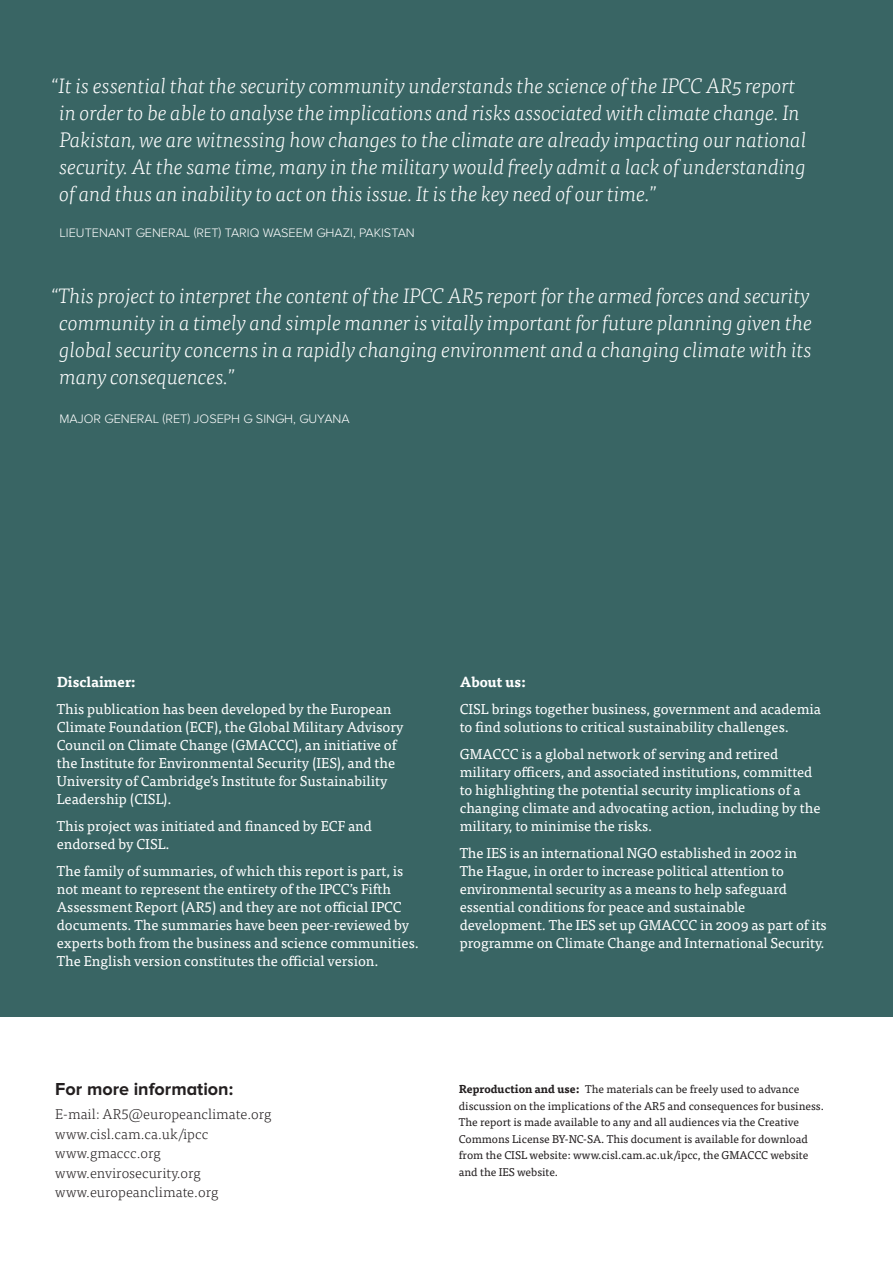
<style>
.page{position:relative;width:893px;height:1263px;background:#fff}
.page>*{position:absolute;margin:0;border:0;box-sizing:border-box;transform-origin:0 0}
.t1{font:italic 300 21px/27px "Tisa Pro";letter-spacing:-.01em;color:#fff}
.t2{font:700 18px "Proxima Nova";color:#231f20}
.t3{font:14.25px/18px "Tisa Pro";color:#fff}
.t4{font:300 14.25px/19.5px "Tisa Pro";color:#231f20}
.t5{font:700 14.25px "Tisa Pro";color:#fff}
.t6{font:300 12.75px "Proxima Nova";color:#fff}
.t7{font:11.25px/16.5px "Tisa Pro";color:#231f20}
.s1{font-style:normal}
.s2{font-weight:700}
</style>
<div class="page">
<div style="left:0;top:0;width:893px;height:1016px;background:#396564"></div>
<p class="t1" style="left:60px;top:71px;width:749px;text-indent:-9px"><span class="s1">“</span>It is essential that the security community understands the science of the IPCC AR5 report in order to be able to analyse the implications and risks associated with climate change. In Pakistan, we are witnessing how changes to the climate are already impacting our national security. At the same time, many in the military would freely admit a lack of understanding of and thus an inability to act on this issue. It is the key need of our time.<span class="s1">”</span></p>
<p class="t6" style="left:60px;top:225px;width:357px">LIEUTENANT GENERAL (RET) TARIQ WASEEM GHAZI, PAKISTAN</p>
<p class="t1" style="left:60px;top:281px;width:754px;text-align:justify;text-indent:-9px"><span class="s1">“</span>This project to interpret the content of the IPCC AR5 report for the armed forces and security community in a timely and simple manner is vitally important for future planning given the global security concerns in a rapidly changing environment and a changing climate with its many consequences.<span class="s1">”</span></p>
<p class="t6" style="left:60px;top:411px;width:292px">MAJOR GENERAL (RET) JOSEPH G SINGH, GUYANA</p>
<p class="t5" style="left:57px;top:670px;width:80px">Disclaimer:</p>
<p class="t3" style="left:57px;top:699px;width:348px">This publication has been developed by the European Climate Foundation (ECF), the Global Military Advisory Council on Climate Change (GMACCC), an initiative of the Institute for Environmental Security (IES), and the University of Cambridge’s Institute for Sustainability Leadership (CISL).</p>
<p class="t3" style="left:57px;top:816px;width:317px">This project was initiated and financed by ECF and endorsed by CISL.</p>
<p class="t3" style="left:57px;top:861px;width:364px">The family of summaries, of which this report is part, is not meant to represent the entirety of the IPCC’s Fifth Assessment Report (AR5) and they are not official IPCC documents. The summaries have been peer-reviewed by experts both from the business and science communities.<br>The English version constitutes the official version.</p>
<p class="t5" style="left:460px;top:670px;width:68px">About us:</p>
<p class="t3" style="left:460px;top:699px;width:363px">CISL brings together business, government and academia to find solutions to critical sustainability challenges.</p>
<p class="t3" style="left:460px;top:744px;width:362px">GMACCC is a global network of serving and retired military officers, and associated institutions, committed to highlighting the potential security implications of a changing climate and advocating action, including by the military, to minimise the risks.</p>
<p class="t3" style="left:460px;top:843px;width:368px">The IES is an international NGO established in 2002 in<br>The Hague, in order to increase political attention to environmental security as a means to help safeguard essential conditions for peace and sustainable development. The IES set up GMACCC in 2009 as part of its programme on Climate Change and International Security.</p>
<p class="t2" style="left:55px;top:1079px;width:179px">For more information:</p>
<p class="t4" style="left:55px;top:1104px;width:218px">E-mail: AR5@europeanclimate.org www.cisl.cam.ca.uk/ipcc www.gmaccc.org www.envirosecurity.org www.europeanclimate.org</p>
<p class="t7" style="left:459px;top:1080px;width:367px"><span class="s2">Reproduction and use:</span> The materials can be freely used to advance discussion on the implications of the AR5 and consequences for business.<br>The report is made available to any and all audiences via the Creative Commons License BY-NC-SA. This document is available for download from the CISL website: www.cisl.cam.ac.uk/ipcc, the GMACCC website and the IES website.</p>
</div>
